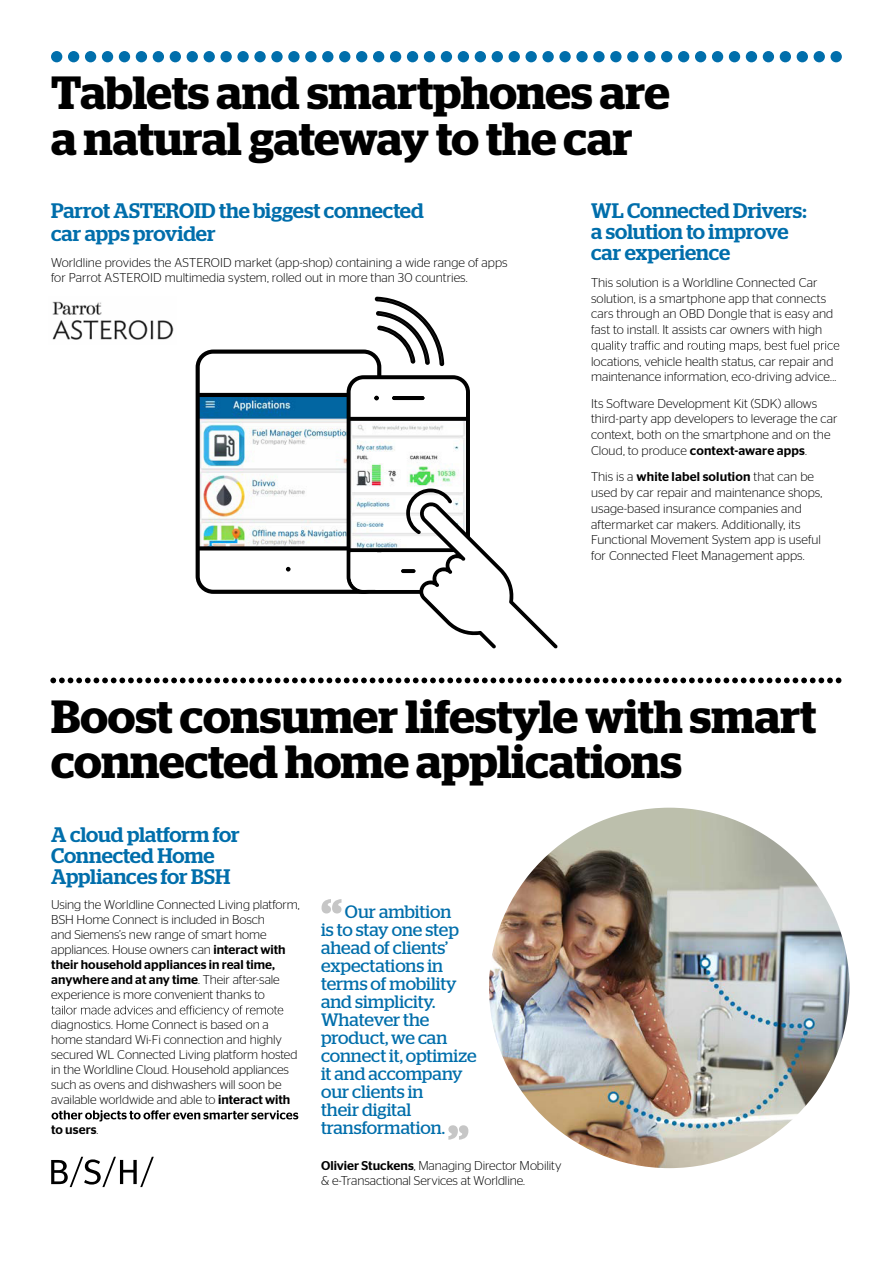
<style>
.page{position:relative;width:893px;height:1263px;background:#fff}
.page>*{position:absolute;margin:0;border:0;box-sizing:border-box;transform-origin:0 0}
.t1{font:600 54px "Stag";color:#c6c6c6}
.t2{font:600 46.5px/45px "Stag";letter-spacing:-.005em;color:#000}
.t3{font:500 21px/21px "Stag";letter-spacing:-.005em;color:#006eab}
.t4{font:18px/18px "Stag";letter-spacing:-.005em;color:#006eab}
.t5{font:300 12.75px/15px "Stag Sans";color:#000}
.t6{font:500 12.75px "Stag Sans";letter-spacing:.005em;color:#000}
.s1{font-weight:500}
.s2{font-weight:300}
</style>
<div class="page">
<svg style="left:50px;top:677px;width:791px;height:6px"></svg>
<svg style="left:51px;top:1005px;width:232px;height:11px"></svg>
<svg style="left:52px;top:1110px;width:246px;height:11px"></svg>
<svg style="left:591px;top:341px;width:248px;height:11px"></svg>
<img style="left:489px;top:808px;width:360px;height:360px;border-radius:180px">
<svg style="left:197px;top:296px;width:361px;height:353px"></svg>
<svg style="left:51px;top:1157px;width:103px;height:30px"></svg>
<div style="left:51px;top:51px;width:11px;height:11px;background:#006eab;border-radius:50%"></div>
<div style="left:68px;top:51px;width:11px;height:11px;background:#006eab;border-radius:50%"></div>
<div style="left:85px;top:51px;width:11px;height:11px;background:#006eab;border-radius:50%"></div>
<div style="left:102px;top:51px;width:11px;height:11px;background:#006eab;border-radius:50%"></div>
<div style="left:119px;top:51px;width:11px;height:11px;background:#006eab;border-radius:50%"></div>
<div style="left:136px;top:51px;width:11px;height:11px;background:#006eab;border-radius:50%"></div>
<div style="left:153px;top:51px;width:11px;height:11px;background:#006eab;border-radius:50%"></div>
<div style="left:170px;top:51px;width:11px;height:11px;background:#006eab;border-radius:50%"></div>
<div style="left:187px;top:51px;width:11px;height:11px;background:#006eab;border-radius:50%"></div>
<div style="left:204px;top:51px;width:11px;height:11px;background:#006eab;border-radius:50%"></div>
<div style="left:220px;top:51px;width:12px;height:11px;background:#006eab;border-radius:50%"></div>
<div style="left:237px;top:51px;width:12px;height:11px;background:#006eab;border-radius:50%"></div>
<div style="left:254px;top:51px;width:12px;height:11px;background:#006eab;border-radius:50%"></div>
<div style="left:271px;top:51px;width:12px;height:11px;background:#006eab;border-radius:50%"></div>
<div style="left:288px;top:51px;width:12px;height:11px;background:#006eab;border-radius:50%"></div>
<div style="left:305px;top:51px;width:12px;height:11px;background:#006eab;border-radius:50%"></div>
<div style="left:322px;top:51px;width:11px;height:11px;background:#006eab;border-radius:50%"></div>
<div style="left:339px;top:51px;width:11px;height:11px;background:#006eab;border-radius:50%"></div>
<div style="left:356px;top:51px;width:11px;height:11px;background:#006eab;border-radius:50%"></div>
<div style="left:373px;top:51px;width:11px;height:11px;background:#006eab;border-radius:50%"></div>
<div style="left:390px;top:51px;width:11px;height:11px;background:#006eab;border-radius:50%"></div>
<div style="left:407px;top:51px;width:11px;height:11px;background:#006eab;border-radius:50%"></div>
<div style="left:424px;top:51px;width:11px;height:11px;background:#006eab;border-radius:50%"></div>
<div style="left:441px;top:51px;width:11px;height:11px;background:#006eab;border-radius:50%"></div>
<div style="left:458px;top:51px;width:11px;height:11px;background:#006eab;border-radius:50%"></div>
<div style="left:475px;top:51px;width:11px;height:11px;background:#006eab;border-radius:50%"></div>
<div style="left:492px;top:51px;width:11px;height:11px;background:#006eab;border-radius:50%"></div>
<div style="left:509px;top:51px;width:11px;height:11px;background:#006eab;border-radius:50%"></div>
<div style="left:525px;top:51px;width:12px;height:11px;background:#006eab;border-radius:50%"></div>
<div style="left:542px;top:51px;width:12px;height:11px;background:#006eab;border-radius:50%"></div>
<div style="left:559px;top:51px;width:12px;height:11px;background:#006eab;border-radius:50%"></div>
<div style="left:576px;top:51px;width:12px;height:11px;background:#006eab;border-radius:50%"></div>
<div style="left:593px;top:51px;width:12px;height:11px;background:#006eab;border-radius:50%"></div>
<div style="left:610px;top:51px;width:12px;height:11px;background:#006eab;border-radius:50%"></div>
<div style="left:627px;top:51px;width:11px;height:11px;background:#006eab;border-radius:50%"></div>
<div style="left:644px;top:51px;width:11px;height:11px;background:#006eab;border-radius:50%"></div>
<div style="left:661px;top:51px;width:11px;height:11px;background:#006eab;border-radius:50%"></div>
<div style="left:678px;top:51px;width:11px;height:11px;background:#006eab;border-radius:50%"></div>
<div style="left:695px;top:51px;width:11px;height:11px;background:#006eab;border-radius:50%"></div>
<div style="left:712px;top:51px;width:11px;height:11px;background:#006eab;border-radius:50%"></div>
<div style="left:729px;top:51px;width:11px;height:11px;background:#006eab;border-radius:50%"></div>
<div style="left:746px;top:51px;width:11px;height:11px;background:#006eab;border-radius:50%"></div>
<div style="left:763px;top:51px;width:11px;height:11px;background:#006eab;border-radius:50%"></div>
<div style="left:780px;top:51px;width:11px;height:11px;background:#006eab;border-radius:50%"></div>
<div style="left:797px;top:51px;width:11px;height:11px;background:#006eab;border-radius:50%"></div>
<div style="left:814px;top:51px;width:11px;height:11px;background:#006eab;border-radius:50%"></div>
<div style="left:830px;top:51px;width:12px;height:11px;background:#006eab;border-radius:50%"></div>
<img style="left:52px;top:301px;width:122px;height:39px">
<h2 class="t2" style="left:51px;top:70px;width:620px">Tablets and smartphones are a natural gateway to the car</h2>
<h3 class="t3" style="left:51px;top:200px;width:374px;line-height:22.5px">Parrot ASTEROID the biggest connected car apps provider</h3>
<p class="t5" style="left:51px;top:254px;width:458px">Worldline provides the ASTEROID market (app-shop) containing a wide range of apps for Parrot ASTEROID multimedia system, rolled out in more than 30 countries.</p>
<h3 class="t3" style="left:591px;top:200px;width:217px">WL Connected Drivers: a solution to improve car experience</h3>
<p class="t5" style="left:591px;top:274px;width:244px;line-height:15.8px">This solution is a Worldline Connected Car solution, is a smartphone app that connects cars through an OBD Dongle that is easy and fast to install. It assists car owners with high</p>
<p class="t5" style="left:591px;top:353px;width:247px;line-height:15.8px">locations, vehicle health status, car repair and maintenance information, eco-driving advice...</p>
<p class="t5" style="left:591px;top:395px;width:248px;line-height:15.8px">Its Software Development Kit (SDK) allows third-party app developers to leverage the car context, both on the smartphone and on the Cloud, to produce <span class="s1">context-aware apps</span>.</p>
<p class="t5" style="left:591px;top:469px;width:233px;line-height:15.8px">This is a <span class="s1">white label solution</span> that can be used by car repair and maintenance shops, usage-based insurance companies and aftermarket car makers. Additionally, its Functional Movement System app is useful for Connected Fleet Management apps.</p>
<h2 class="t2" style="left:51px;top:694px;width:767px">Boost consumer lifestyle with smart connected home applications</h2>
<h3 class="t3" style="left:51px;top:824px;width:190px">A cloud platform for<br>Connected Home<br>Appliances for BSH</h3>
<p class="t5" style="left:51px;top:897px;width:250px">Using the Worldline Connected Living platform, BSH Home Connect is included in Bosch<br>and Siemens’s new range of smart home appliances. House owners can <span class="s1">interact with their household appliances in real time, anywhere and at any time</span>. Their after-sale experience is more convenient thanks to</p>
<p class="t5" style="left:51px;top:1017px;width:248px">diagnostics. Home Connect is based on a home standard Wi-Fi connection and highly secured WL Connected Living platform hosted in the Worldline Cloud. Household appliances such as ovens and dishwashers will soon be available worldwide and able to <span class="s1">interact with</span></p>
<p class="t6" style="left:51px;top:1122px;width:49px">to users<span class="s2">.</span></p>
<h1 class="t1" style="left:321px;top:886px;width:23px">“</h1>
<h3 class="t4" style="left:321px;top:902px;width:157px;text-indent:24px">Our ambition<br>is to stay one step ahead of clients’ expectations in terms of mobility and simplicity.<br>Whatever the product, we can connect it, optimize it and accompany our clients in<br>their digital transformation.</h3>
<p class="t5" style="left:321px;top:1158px;width:242px"><span class="s1">Olivier Stuckens</span>, Managing Director Mobility</p>
<h1 class="t1" style="left:448px;top:1113px;width:23px">”</h1>
<p class="t5" style="left:321px;top:1173px;width:206px">&amp; e-Transactional Services at Worldline.</p>
</div>
